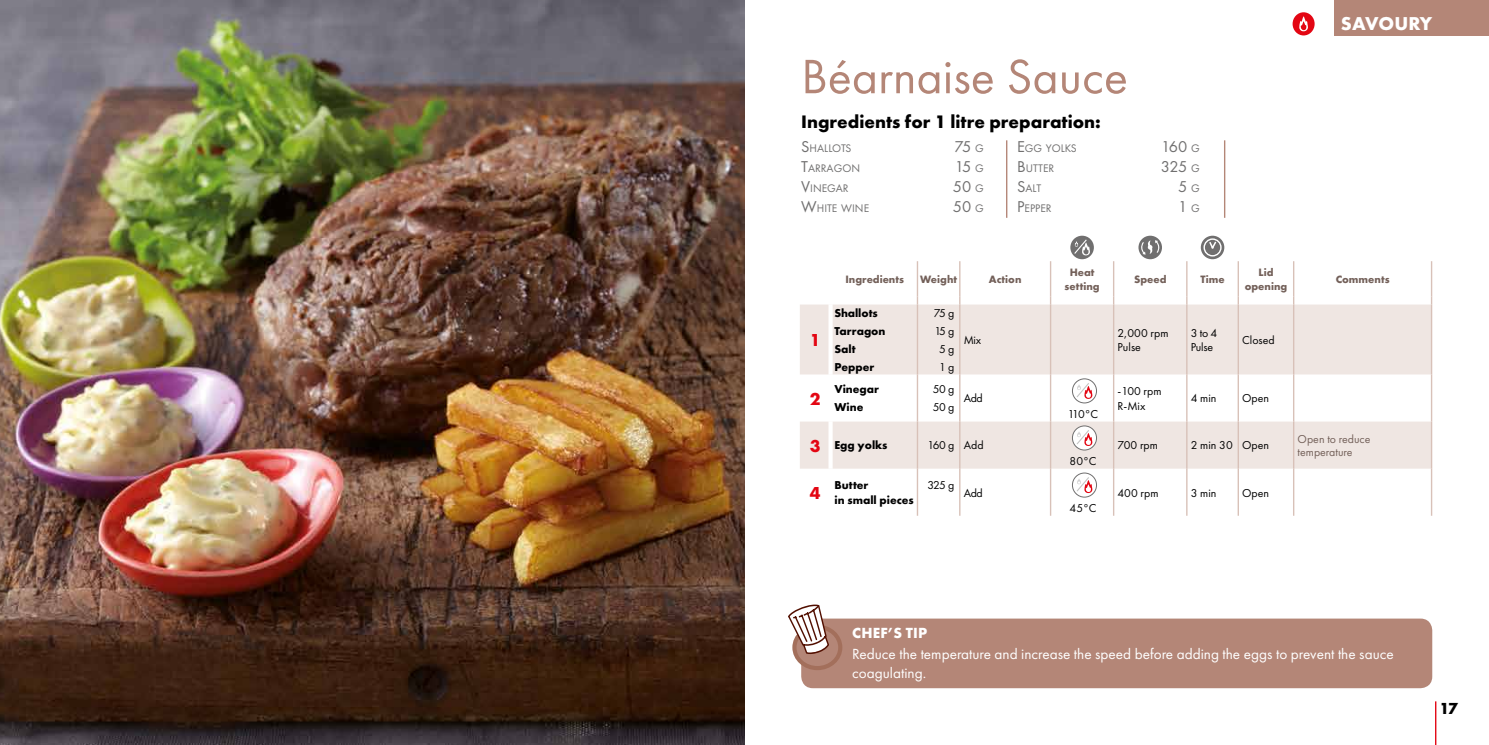
<style>
.page{position:relative;width:1489px;height:745px;background:#fff}
.page>*{position:absolute;margin:0;border:0;box-sizing:border-box;transform-origin:0 0}
.t1{font:50px "Futura New";color:#b48677}
.t2{font:700 19.38px "Futura New";letter-spacing:-.005em;color:#fff}
.t3{font:700 18.75px "Futura New";color:#000}
.t4{font:700 18px "Futura New";color:#e30613}
.t5{font:700 16.62px "Futura New";color:#000}
.t6{font:16.25px "Futura New";letter-spacing:-.045em;color:#706f6f}
.t7{font:15.25px/18.2px "Futura New";color:#fff}
.t8{font:700 15.25px "Futura New";letter-spacing:.01em;color:#fff}
.t9{font:11.88px/17.8px "Futura New";color:#000}
.t10{font:700 11.88px/17.8px "Futura New";color:#000}
.t11{font:11.88px/12.5px "Futura New";color:#736059}
.t12{font:11.38px "Futura New";color:#706f6f}
.t13{font:700 11px/13.2px "Futura New";color:#736059;text-align:center}
.s1{font-size:16.25px}
.s2{font-size:11.38px}
.s3{font-size:18px;color:#e30613}
</style>
<div class="page">
<img style="left:0;top:0;width:744px;height:744px">
<hr style="left:1434px;top:701px;width:2px;height:43px;background:#e30613">
<svg style="left:800px;top:304px;width:630px;height:164px;fill:#efe6e2"></svg>
<hr style="left:916px;top:261px;width:2px;height:35px;background:#d8c1b8">
<hr style="left:959px;top:261px;width:1px;height:35px;background:#d8c1b8">
<hr style="left:1049px;top:261px;width:2px;height:35px;background:#d8c1b8">
<hr style="left:1112px;top:261px;width:2px;height:35px;background:#d8c1b8">
<hr style="left:1186px;top:261px;width:1px;height:35px;background:#d8c1b8">
<hr style="left:1237px;top:261px;width:1px;height:35px;background:#d8c1b8">
<hr style="left:1292px;top:261px;width:2px;height:35px;background:#d8c1b8">
<hr style="left:1430px;top:261px;width:1px;height:35px;background:#d8c1b8">
<hr style="left:916px;top:304px;width:2px;height:70px;background:#d8c1b8">
<hr style="left:959px;top:304px;width:1px;height:70px;background:#d8c1b8">
<hr style="left:1049px;top:304px;width:2px;height:70px;background:#d8c1b8">
<hr style="left:1112px;top:304px;width:2px;height:70px;background:#d8c1b8">
<hr style="left:1186px;top:304px;width:1px;height:70px;background:#d8c1b8">
<hr style="left:1237px;top:304px;width:1px;height:70px;background:#d8c1b8">
<hr style="left:1292px;top:304px;width:2px;height:70px;background:#d8c1b8">
<hr style="left:1430px;top:304px;width:1px;height:70px;background:#d8c1b8">
<hr style="left:916px;top:374px;width:2px;height:47px;background:#d8c1b8">
<hr style="left:959px;top:374px;width:1px;height:47px;background:#d8c1b8">
<hr style="left:1049px;top:374px;width:2px;height:47px;background:#d8c1b8">
<hr style="left:1112px;top:374px;width:2px;height:47px;background:#d8c1b8">
<hr style="left:1186px;top:374px;width:1px;height:47px;background:#d8c1b8">
<hr style="left:1237px;top:374px;width:1px;height:47px;background:#d8c1b8">
<hr style="left:1292px;top:374px;width:2px;height:47px;background:#d8c1b8">
<hr style="left:1430px;top:374px;width:1px;height:47px;background:#d8c1b8">
<hr style="left:916px;top:421px;width:2px;height:47px;background:#d8c1b8">
<hr style="left:959px;top:421px;width:1px;height:47px;background:#d8c1b8">
<hr style="left:1049px;top:421px;width:2px;height:47px;background:#d8c1b8">
<hr style="left:1112px;top:421px;width:2px;height:47px;background:#d8c1b8">
<hr style="left:1186px;top:421px;width:1px;height:47px;background:#d8c1b8">
<hr style="left:1237px;top:421px;width:1px;height:47px;background:#d8c1b8">
<hr style="left:1292px;top:421px;width:2px;height:47px;background:#d8c1b8">
<hr style="left:1430px;top:421px;width:1px;height:47px;background:#d8c1b8">
<hr style="left:916px;top:468px;width:2px;height:47px;background:#d8c1b8">
<hr style="left:959px;top:468px;width:1px;height:47px;background:#d8c1b8">
<hr style="left:1049px;top:468px;width:2px;height:47px;background:#d8c1b8">
<hr style="left:1112px;top:468px;width:2px;height:47px;background:#d8c1b8">
<hr style="left:1186px;top:468px;width:1px;height:47px;background:#d8c1b8">
<hr style="left:1237px;top:468px;width:1px;height:47px;background:#d8c1b8">
<hr style="left:1292px;top:468px;width:2px;height:47px;background:#d8c1b8">
<hr style="left:1430px;top:468px;width:1px;height:47px;background:#d8c1b8">
<svg style="left:916px;top:296px;width:379px;height:8px"></svg>
<svg style="left:828px;top:304px;width:4px;height:70px"></svg>
<hr style="left:828px;top:374px;width:4px;height:47px;background:#fff">
<svg style="left:828px;top:421px;width:4px;height:47px"></svg>
<svg style="left:1070px;top:235px;width:23px;height:24px"></svg>
<svg style="left:1074px;top:241px;width:15px;height:15px"></svg>
<svg style="left:1074px;top:239px;width:12px;height:15px"></svg>
<svg style="left:1138px;top:235px;width:23px;height:24px"></svg>
<svg style="left:1140px;top:240px;width:19px;height:14px"></svg>
<svg style="left:1200px;top:235px;width:24px;height:24px"></svg>
<svg style="left:1203px;top:238px;width:18px;height:18px"></svg>
<svg style="left:1072px;top:378px;width:24px;height:24px"></svg>
<div style="left:1071px;top:378px;width:25px;height:25px;border:1px solid #706f6f;border-radius:50%"></div>
<svg style="left:1077px;top:384px;width:15px;height:16px"></svg>
<svg style="left:1076px;top:382px;width:13px;height:15px"></svg>
<svg style="left:1072px;top:425px;width:24px;height:25px"></svg>
<div style="left:1071px;top:425px;width:25px;height:25px;border:1px solid #706f6f;border-radius:50%"></div>
<svg style="left:1077px;top:431px;width:15px;height:16px"></svg>
<svg style="left:1076px;top:429px;width:13px;height:15px"></svg>
<svg style="left:1072px;top:472px;width:24px;height:25px"></svg>
<div style="left:1071px;top:472px;width:25px;height:25px;border:1px solid #706f6f;border-radius:50%"></div>
<svg style="left:1077px;top:478px;width:15px;height:16px"></svg>
<svg style="left:1076px;top:476px;width:13px;height:15px"></svg>
<div style="left:801px;top:618px;width:630px;height:69px;background:#b48677;border-radius:12px"></div>
<div style="left:794px;top:626px;width:46px;height:41px;background:#b48677;border-radius:50%"></div>
<div style="left:792px;top:624px;width:50px;height:45px;border:4px solid #a36f5b;border-radius:50%"></div>
<svg style="left:788px;top:604px;width:41px;height:49px"></svg>
<hr style="left:1005px;top:140px;width:2px;height:78px;background:#b48677">
<hr style="left:1223px;top:140px;width:2px;height:78px;background:#b48677">
<div style="left:1333px;top:0;width:155px;height:35px;background:#b48677"></div>
<div style="left:1292px;top:12px;width:22px;height:23px;background:#e30613;border-radius:50%"></div>
<svg style="left:1299px;top:16px;width:8px;height:16px"></svg>
<h1 class="t1" style="left:801px;top:47px;width:328px">Béarnaise Sauce</h1>
<h3 class="t3" style="left:801px;top:109px;width:301px">Ingredients for 1 litre preparation:</h3>
<p class="t12" style="left:801px;top:141px;width:51px"><span class="s1">S</span>HALLOTS</p>
<h3 class="t6" style="left:954px;top:137px;width:31px">75 <span class="s2">G</span></h3>
<p class="t12" style="left:801px;top:161px;width:58px"><span class="s1">T</span>ARRAGON</p>
<h3 class="t6" style="left:954px;top:157px;width:30px">15 <span class="s2">G</span></h3>
<p class="t12" style="left:801px;top:181px;width:49px"><span class="s1">V</span>IN EGAR</p>
<h3 class="t6" style="left:952px;top:177px;width:32px">50 <span class="s2">G</span></h3>
<p class="t12" style="left:801px;top:201px;width:69px"><span class="s1">W</span>HITE WIN E</p>
<h3 class="t6" style="left:952px;top:197px;width:32px">50 <span class="s2">G</span></h3>
<p class="t12" style="left:1017px;top:141px;width:60px"><span class="s1">E</span>GG YOLKS</p>
<h3 class="t6" style="left:1161px;top:137px;width:40px">160 <span class="s2">G</span></h3>
<p class="t12" style="left:1017px;top:161px;width:39px"><span class="s1">B</span>UTTER</p>
<h3 class="t6" style="left:1160px;top:157px;width:40px">325 <span class="s2">G</span></h3>
<p class="t12" style="left:1017px;top:181px;width:26px"><span class="s1">S</span>ALT</p>
<h3 class="t6" style="left:1177px;top:177px;width:23px">5 <span class="s2">G</span></h3>
<p class="t12" style="left:1017px;top:201px;width:36px"><span class="s1">P</span>EPPER</p>
<h3 class="t6" style="left:1177px;top:197px;width:23px">1 <span class="s2">G</span></h3>
<h2 class="t2" style="left:1340px;top:11px;width:93px">SAVOURY</h2>
<h3 class="t4" style="left:809px;top:328px;width:12px">1</h3>
<p class="t13" style="left:845px;top:272px;width:60px">Ingredients</p>
<p class="t13" style="left:920px;top:272px;width:38px">Weight</p>
<p class="t13" style="left:988px;top:272px;width:34px">Action</p>
<p class="t13" style="left:1064px;top:265px;width:36px">Heat setting</p>
<p class="t13" style="left:1133px;top:272px;width:34px">Speed</p>
<p class="t13" style="left:1200px;top:272px;width:26px">Time</p>
<p class="t13" style="left:1244px;top:265px;width:44px">Lid opening</p>
<p class="t13" style="left:1335px;top:272px;width:55px">Comments</p>
<p class="t10" style="left:834px;top:304px;width:52px">Shallots<br>Tarragon<br>Salt<br>Pepper</p>
<p class="t9" style="left:933px;top:304px;width:22px;text-align:center">75 g<br>15 g<br>5 g<br>1 g</p>
<p class="t9" style="left:963px;top:331px;width:19px">Mix</p>
<p class="t9" style="left:1117px;top:325px;width:52px;line-height:14.2px">2,000 rpm<br>Pulse</p>
<p class="t9" style="left:1190px;top:325px;width:28px;line-height:14.2px">3 to 4<br>Pulse</p>
<p class="t9" style="left:1242px;top:331px;width:34px">Closed</p>
<h3 class="t4" style="left:809px;top:386px;width:12px">2</h3>
<p class="t10" style="left:834px;top:380px;width:46px">Vinegar<br>Wine</p>
<p class="t9" style="left:932px;top:380px;width:23px">50 g<br>50 g</p>
<p class="t9" style="left:963px;top:389px;width:21px">Add</p>
<p class="t9" style="left:1067px;top:404px;width:32px">110°C</p>
<p class="t9" style="left:1117px;top:384px;width:45px;line-height:14.2px">-100 rpm<br>R-Mix</p>
<p class="t9" style="left:1190px;top:389px;width:27px">4 min</p>
<p class="t9" style="left:1242px;top:389px;width:28px">Open</p>
<p class="t10" style="left:809px;top:436px;width:79px"><span class="s3">3</span> Egg yolks</p>
<p class="t9" style="left:927px;top:436px;width:57px">160 g Add</p>
<p class="t9" style="left:1069px;top:451px;width:29px">80°C</p>
<p class="t9" style="left:1117px;top:436px;width:42px">700 rpm</p>
<p class="t9" style="left:1190px;top:436px;width:80px">2 min 30 Open</p>
<p class="t11" style="left:1297px;top:432px;width:74px">Open to reduce temperature</p>
<h3 class="t4" style="left:809px;top:481px;width:12px">4</h3>
<p class="t10" style="left:834px;top:477px;width:81px;line-height:14.2px">Butter<br>in small pieces</p>
<p class="t9" style="left:927px;top:476px;width:28px">325 g</p>
<p class="t9" style="left:963px;top:483px;width:21px">Add</p>
<p class="t9" style="left:1069px;top:498px;width:29px">45°C</p>
<p class="t9" style="left:1117px;top:483px;width:42px">400 rpm</p>
<p class="t9" style="left:1190px;top:483px;width:27px">3 min</p>
<p class="t9" style="left:1242px;top:483px;width:28px">Open</p>
<p class="t8" style="left:852px;top:622px;width:76px">CHEF’S TIP</p>
<p class="t7" style="left:852px;top:644px;width:543px">Reduce the temperature and increase the speed before adding the eggs to prevent the sauce coagulating.</p>
<h3 class="t5" style="left:1439px;top:696px;width:20px">17</h3>
</div>
